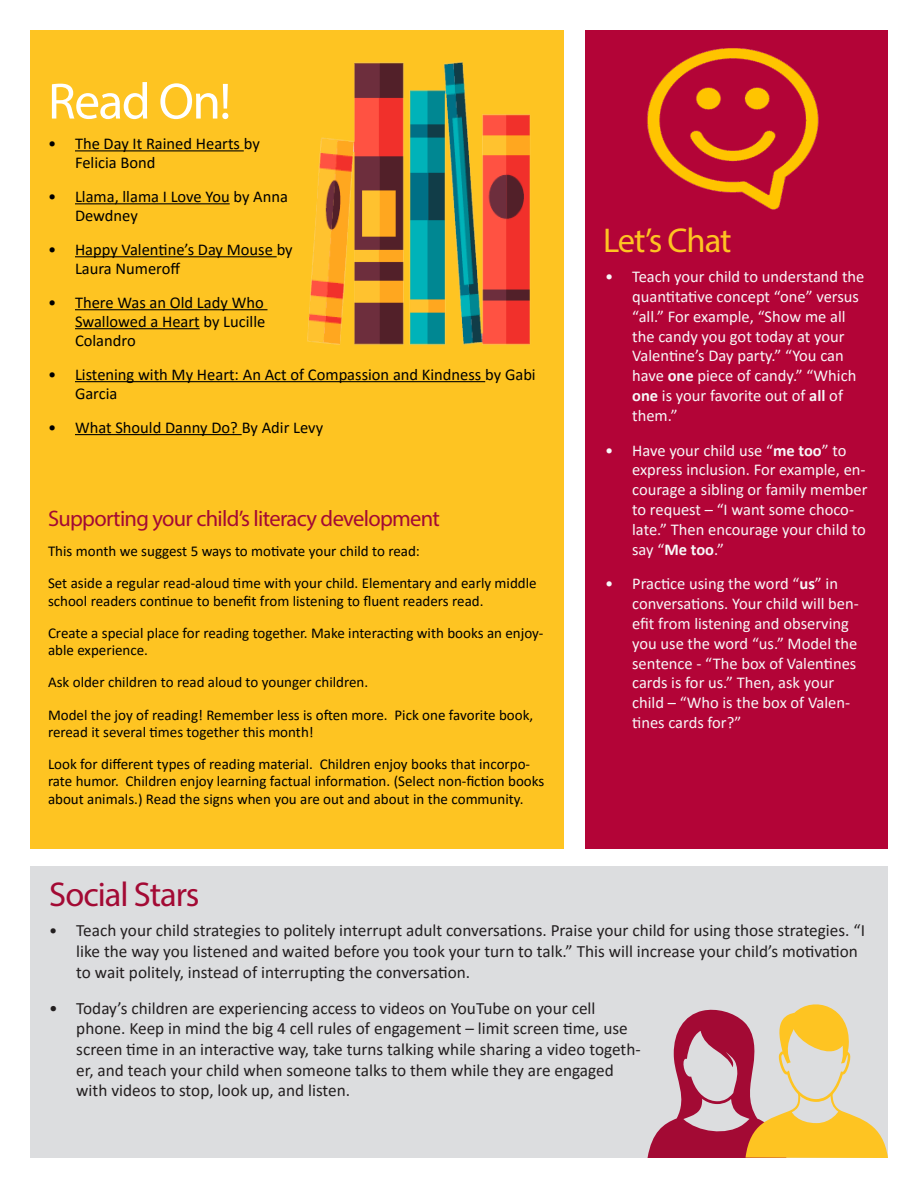
<style>
.page{position:relative;width:918px;height:1188px;background:#fff}
.page>*{position:absolute;margin:0;border:0;box-sizing:border-box;transform-origin:0 0}
.Story_Headlines{font:51.45px "Myriad Pro";letter-spacing:-.03em;color:#fff}
.Story_Headlines-2{font:34.5px "Myriad Pro";letter-spacing:-.03em;color:#a30a34}
.Story_Headlines-3{font:34.5px "Myriad Pro";letter-spacing:-.03em;color:#fec422}
.Story_Headlines-4{font:22.5px "Myriad Pro";letter-spacing:-.03em;color:#a30a34}
.t1{font:17.25px/20.7px "Calibri";color:#231f20}
.t2{font:16.5px/19.8px "Calibri";color:#f7f7f8}
.t3{font:16.5px/18.9px "Calibri";color:#000}
.t4{font:15px/17.2px "Calibri";color:#000}
.s1{font-weight:700}
.s2{font-size:16.5px}
</style>
<div class="page">
<div style="left:585px;top:30px;width:303px;height:819px;background:#b30437"></div>
<div style="left:30px;top:867px;width:858px;height:291px;background:#dcdddf"></div>
<svg style="left:648px;top:1004px;width:240px;height:154px"></svg>
<img style="left:647px;top:48px;width:172px;height:162px">
<div style="left:30px;top:30px;width:533px;height:819px;background:#fec422"></div>
<img style="left:307px;top:61px;width:224px;height:284px">
<hr style="left:75px;top:150px;width:169px;height:1px;background:#000">
<hr style="left:75px;top:203px;width:155px;height:1px;background:#000">
<hr style="left:75px;top:256px;width:202px;height:1px;background:#000">
<hr style="left:75px;top:309px;width:192px;height:1px;background:#000">
<hr style="left:75px;top:328px;width:125px;height:1px;background:#000">
<hr style="left:75px;top:381px;width:410px;height:1px;background:#000">
<hr style="left:75px;top:434px;width:167px;height:1px;background:#000">
<p class="Story_Headlines" style="left:48px;top:70px;width:185px">Read On!</p>
<p class="t3" style="left:75px;top:134px;width:186px;text-indent:-27px">• The Day It Rained Hearts by<br>Felicia Bond</p>
<p class="t3" style="left:75px;top:187px;width:215px;text-indent:-27px">• Llama, llama I Love You by Anna<br>Dewdney</p>
<p class="t3" style="left:75px;top:240px;width:219px;text-indent:-27px">• Happy Valentine’s Day Mouse by<br>Laura Numeroff</p>
<p class="t3" style="left:75px;top:292px;width:192px;text-align:justify;text-indent:-27px">• There Was an Old Lady Who Swallowed a Heart by Lucille Colandro</p>
<p class="t3" style="left:75px;top:364px;width:462px;text-indent:-27px">• Listening with My Heart: An Act of Compassion and Kindness by Gabi<br>Garcia</p>
<p class="t3" style="left:48px;top:417px;width:277px">• What Should Danny Do? By Adir Levy</p>
<p class="Story_Headlines-4" style="left:48px;top:505px;width:394px">Supporting your child’s literacy development</p>
<p class="t4" style="left:48px;top:542px;width:374px">This month we suggest 5 ways to motivate your child to read:</p>
<p class="t4" style="left:48px;top:574px;width:490px">Set aside a regular read-aloud time with your child. Elementary and early middle school readers continue to benefit from listening to fluent readers read.</p>
<p class="t4" style="left:48px;top:624px;width:497px">Create a special place for reading together. Make interacting with books an enjoy&shy;able experience.</p>
<p class="t4" style="left:48px;top:673px;width:322px">Ask older children to read aloud to younger children.</p>
<p class="t4" style="left:48px;top:706px;width:487px">Model the joy of reading! Remember less is often more. Pick one favorite book, reread it several times together this month!</p>
<p class="t4" style="left:48px;top:755px;width:498px">Look for different types of reading material. Children enjoy books that incorpo&shy;rate humor. Children enjoy learning factual information. (Select non-fiction books about animals.) Read the signs when you are out and about in the community.</p>
<p class="Story_Headlines-2" style="left:49px;top:873px;width:152px">Social Stars</p>
<p class="Story_Headlines-3" style="left:603px;top:219px;width:130px">Let’s Chat</p>
<p class="t2" style="left:632px;top:266px;width:234px;text-indent:-27px">• Teach your child to understand the quantitative concept “one” versus “all.” For example, “Show me all the candy you got today at your<br>Valentine’s Day party.” “You can have <span class="s1">one</span> piece of candy.” “Which <span class="s1">one</span> is your favorite out of <span class="s1">all</span> of them.”</p>
<p class="t2" style="left:632px;top:440px;width:237px;text-indent:-27px">• Have your child use “<span class="s1">me too</span>” to express inclusion. For example, en&shy;courage a sibling or family member to request – “I want some choco&shy;late.” Then encourage your child to say “<span class="s1">Me too</span>.”</p>
<p class="t2" style="left:632px;top:574px;width:228px;text-indent:-27px">• Practice using the word “<span class="s1">us</span>” in conversations. Your child will ben&shy;efit from listening and observing you use the word “us.” Model the sentence - “The box of Valentines cards is for us.” Then, ask your child – “Who is the box of Valen&shy;tines cards for?”</p>
<p class="t1" style="left:76px;top:920px;width:790px;text-indent:-27px"><span class="s2">•</span> Teach your child strategies to politely interrupt adult conversations. Praise your child for using those strategies. “I like the way you listened and waited before you took your turn to talk.” This will increase your child’s motivation to wait politely, instead of interrupting the conversation.</p>
<p class="t1" style="left:76px;top:997px;width:566px;text-indent:-27px">• Today’s children are experiencing access to videos on YouTube on your cell phone. Keep in mind the big 4 cell rules of engagement – limit screen time, use screen time in an interactive way, take turns talking while sharing a video togeth&shy;er, and teach your child when someone talks to them while they are engaged with videos to stop, look up, and listen.</p>
</div>
